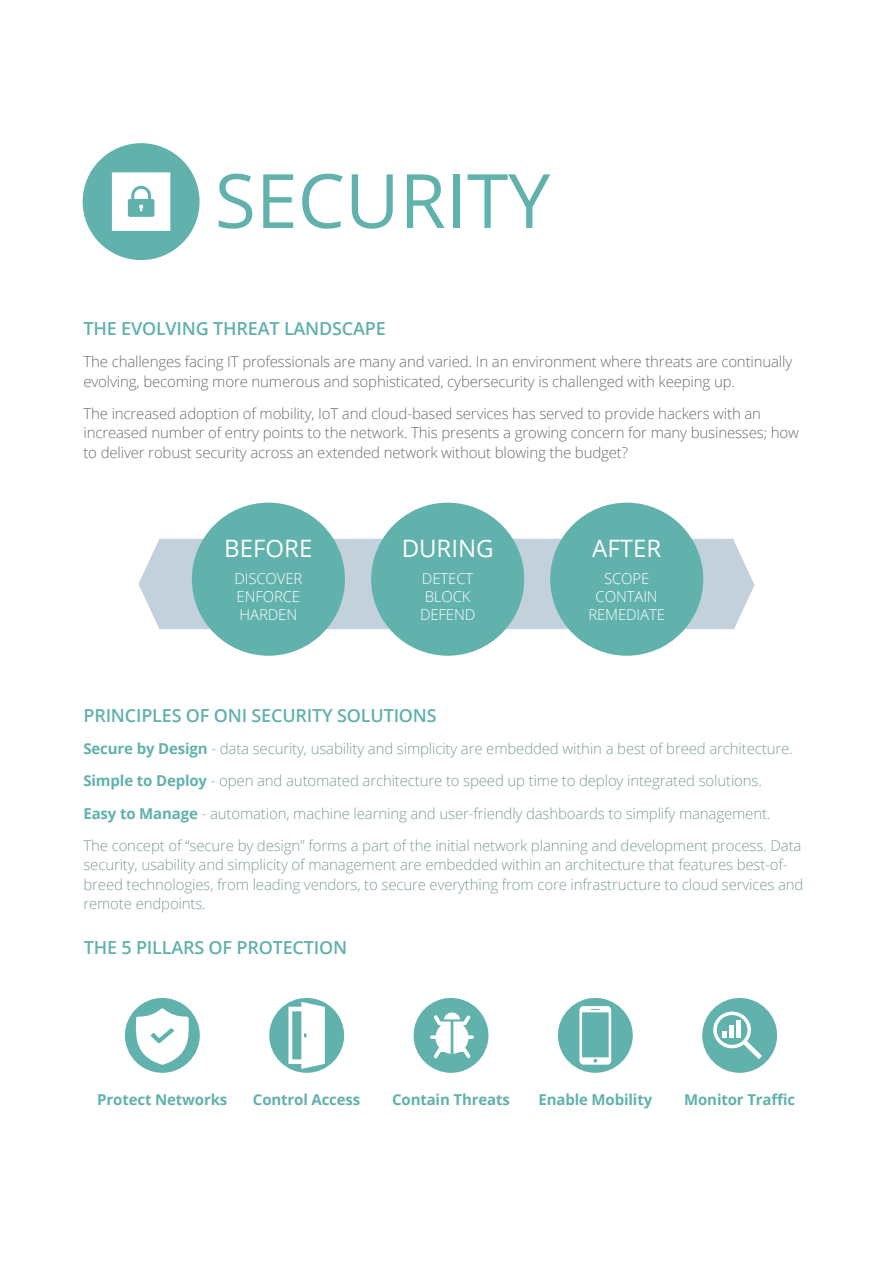
<style>
.page{position:relative;width:893px;height:1263px;background:#fff}
.page>*{position:absolute;margin:0;border:0;box-sizing:border-box;transform-origin:0 0}
.t1{font:75px "Open Sans";color:#61b1ad}
.t2{font:24px "Open Sans";color:#fff}
.t3{font:600 18px "Open Sans";letter-spacing:-.01em;color:#61b1ad}
.t4{font:300 15px/19.5px "Open Sans";letter-spacing:-.01em;color:#7e9e97}
.t5{font:300 15px/19.5px "Open Sans";letter-spacing:-.01em;color:#6c6d70}
.t6{font:700 15px "Open Sans";letter-spacing:-.01em;color:#61b1ad}
.t7{font:300 15px "Open Sans";letter-spacing:-.01em;color:#fff}
.s1{font-weight:700;color:#61b1ad}
</style>
<div class="page">
<div style="left:414px;top:998px;width:74px;height:75px;background:#61b1ad;border-radius:50%"></div>
<svg style="left:430px;top:1012px;width:44px;height:46px"></svg>
<div style="left:702px;top:998px;width:75px;height:75px;background:#61b1ad;border-radius:50%"></div>
<svg style="left:713px;top:1011px;width:49px;height:48px"></svg>
<hr style="left:729px;top:1026px;width:4px;height:12px;background:#fff">
<hr style="left:736px;top:1020px;width:4px;height:18px;background:#fff">
<div style="left:269px;top:998px;width:75px;height:75px;background:#61b1ad;border-radius:50%"></div>
<svg style="left:288px;top:1002px;width:37px;height:67px"></svg>
<svg style="left:83px;top:143px;width:117px;height:117px"></svg>
<svg style="left:138px;top:539px;width:617px;height:91px;background:#cad6e1"></svg>
<div style="left:192px;top:503px;width:153px;height:153px;background:#61b1ad;border-radius:50%"></div>
<div style="left:371px;top:503px;width:153px;height:153px;background:#61b1ad;border-radius:50%"></div>
<div style="left:550px;top:503px;width:153px;height:153px;background:#61b1ad;border-radius:50%"></div>
<div style="left:125px;top:998px;width:75px;height:75px;background:#61b1ad;border-radius:50%"></div>
<svg style="left:135px;top:1008px;width:54px;height:57px"></svg>
<div style="left:558px;top:998px;width:75px;height:75px;background:#61b1ad;border-radius:50%"></div>
<svg style="left:579px;top:1006px;width:32px;height:59px"></svg>
<p class="t1" style="left:215px;top:149px;width:337px">SECURITY</p>
<p class="t3" style="left:83px;top:316px;width:304px">THE EVOLVING THREAT LANDSCAPE</p>
<p class="t5" style="left:83px;top:351px;width:710px">The challenges facing IT professionals are many and varied. In an environment where threats are continually evolving, becoming more numerous and sophisticated, cybersecurity is challenged with keeping up.</p>
<p class="t5" style="left:83px;top:403px;width:717px">The increased adoption of mobility, IoT and cloud-based services has served to provide hackers with an increased number of entry points to the network. This presents a growing concern for many businesses; how to deliver robust security across an extended network without blowing the budget?</p>
<p class="t2" style="left:224px;top:532px;width:90px">BEFORE</p>
<p class="t7" style="left:234px;top:568px;width:70px">DISCOVER</p>
<p class="t7" style="left:237px;top:586px;width:65px">ENFORCE</p>
<p class="t7" style="left:240px;top:604px;width:59px">HARDEN</p>
<p class="t2" style="left:402px;top:532px;width:94px">DURING</p>
<p class="t7" style="left:422px;top:568px;width:53px">DETECT</p>
<p class="t7" style="left:425px;top:586px;width:47px">BLOCK</p>
<p class="t7" style="left:420px;top:604px;width:57px">DEFEND</p>
<p class="t2" style="left:592px;top:532px;width:71px">AFTER</p>
<p class="t7" style="left:604px;top:568px;width:47px">SCOPE</p>
<p class="t7" style="left:596px;top:586px;width:64px">CONTAIN</p>
<p class="t7" style="left:588px;top:604px;width:78px">REMEDIATE</p>
<p class="t3" style="left:83px;top:703px;width:355px">PRINCIPLES OF ONI SECURITY SOLUTIONS</p>
<p class="t4" style="left:83px;top:738px;width:711px"><span class="s1">Secure by Design</span> - data security, usability and simplicity are embedded within a best of breed architecture.</p>
<p class="t4" style="left:83px;top:771px;width:680px"><span class="s1">Simple to Deploy</span> - open and automated architecture to speed up time to deploy integrated solutions.</p>
<p class="t4" style="left:83px;top:803px;width:688px"><span class="s1">Easy to Manage</span> - automation, machine learning and user-friendly dashboards to simplify management.</p>
<p class="t4" style="left:83px;top:835px;width:722px">The concept of “secure by design” forms a part of the initial network planning and development process. Data security, usability and simplicity of management are embedded within an architecture that features best-of&shy;breed technologies, from leading vendors, to secure everything from core infrastructure to cloud services and remote endpoints.</p>
<p class="t3" style="left:84px;top:935px;width:265px">THE 5 PILLARS OF PROTECTION</p>
<p class="t6" style="left:97px;top:1089px;width:132px">Protect Networks</p>
<p class="t6" style="left:253px;top:1089px;width:109px">Control Access</p>
<p class="t6" style="left:392px;top:1089px;width:119px">Contain Threats</p>
<p class="t6" style="left:538px;top:1089px;width:115px">Enable Mobility</p>
<p class="t6" style="left:684px;top:1089px;width:112px">Monitor Traffic</p>
</div>
